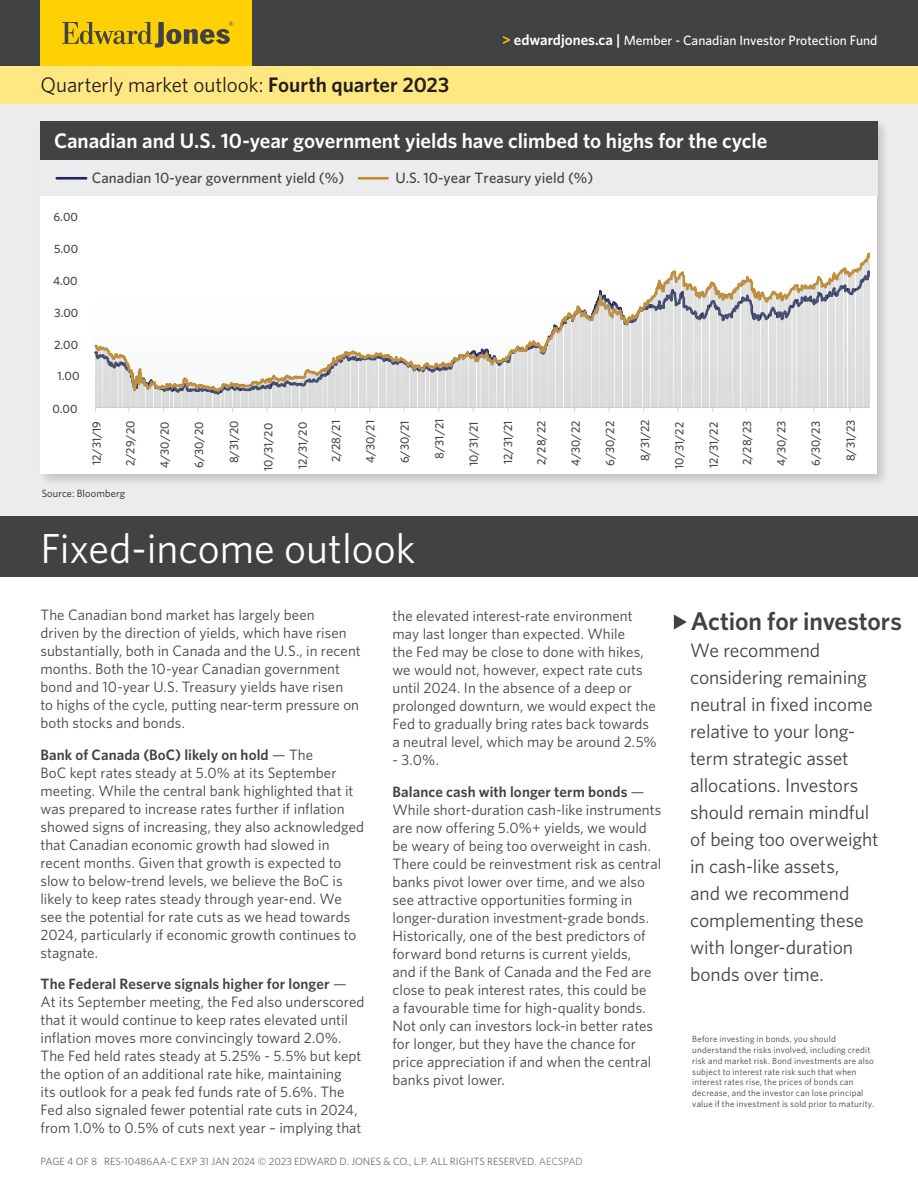
<style>
.page{position:relative;width:918px;height:1188px;background:#fff}
.page>*{position:absolute;margin:0;border:0;box-sizing:border-box;transform-origin:0 0}
.Headlines{font:42px "Whitney";color:#fff}
.Action_for_investors_-_Sub_Heads{font:600 25.5px "Whitney";letter-spacing:-.005em;color:#414243}
.t1{font:600 21px "Whitney";color:#fff}
.t2{font:21px "Whitney";letter-spacing:-.005em;color:#231f20}
.Action_for_Investors_-_Body{font:19.5px/27px "Whitney";letter-spacing:-.005em;color:#414243}
.Body{font:15px/18px "Whitney";letter-spacing:.005em;color:#414243}
.t3{font:500 15px "Whitney";color:#414243}
.t4{font:500 13.5px "Whitney";color:#fff}
.t5{font:500 12px "Whitney";color:#414243}
.t6{font:10.5px "Whitney";color:#6c6d70}
.Disclaimer{font:10.5px "Whitney";letter-spacing:.01em;color:#231f20}
.Action_for_Investors_-_Body-2{font:9px/10.8px "Whitney";letter-spacing:.02em;color:#414243}
.s1{font-weight:600}
.s2{font-weight:600;font-size:15px;color:#fed105}
.s3{font-weight:600;font-size:15px}
.s4{color:#808285}
</style>
<div class="page">
<div style="left:0;top:104px;width:918px;height:473px;background:#ececee"></div>
<div style="left:0;top:516px;width:918px;height:61px;background:#414243"></div>
<div style="left:0;top:66px;width:918px;height:37px;background:#ffe781"></div>
<div style="left:0;top:0;width:918px;height:66px;background:#414243"></div>
<div style="left:40px;top:0;width:212px;height:66px;background:#fed105"></div>
<svg style="left:62px;top:21px;width:172px;height:27px"></svg>
<div style="left:37px;top:118px;width:854px;height:369px;background:#231f20;opacity:.2"></div>
<div style="left:40px;top:122px;width:838px;height:352px;background:#fff"></div>
<div style="left:40px;top:157px;width:838px;height:39px;background:#ececee"></div>
<div style="left:40px;top:122px;width:838px;height:38px;background:#414243"></div>
<svg style="left:94px;top:252px;width:776px;height:160px"></svg>
<svg style="left:95px;top:254px;width:775px;height:153px"></svg>
<hr style="left:57px;top:177px;width:29px;height:3px;background:#1d295b">
<hr style="left:359px;top:177px;width:29px;height:3px;background:#c58a2b">
<svg style="left:674px;top:614px;width:13px;height:16px"></svg>
<h3 class="t2" style="left:40px;top:71px;width:410px">Quarterly market outlook: <span class="s1">Fourth quarter 2023</span></h3>
<p class="t4" style="left:502px;top:31px;width:377px"><span class="s2">&gt;</span> <span class="s3">edwardjones.ca |</span> Member - Canadian Investor Protection Fund</p>
<h3 class="t1" style="left:54px;top:127px;width:715px">Canadian and U.S. 10-year government yields have climbed to highs for the cycle</h3>
<p class="t5" style="left:54px;top:209px;width:26px">6.00</p>
<p class="t5" style="left:54px;top:241px;width:25px">5.00</p>
<p class="t5" style="left:53px;top:272px;width:26px">4.00</p>
<p class="t5" style="left:55px;top:305px;width:25px">3.00</p>
<p class="t5" style="left:54px;top:337px;width:26px">2.00</p>
<p class="t5" style="left:58px;top:368px;width:23px">1.00</p>
<p class="t5" style="left:52px;top:401px;width:27px">0.00</p>
<p class="t3" style="left:92px;top:168px;width:254px">Canadian 10-year government yield (%)</p>
<p class="t3" style="left:395px;top:168px;width:200px">U.S. 10-year Treasury yield (%)</p>
<p class="t5" style="left:89px;top:465px;width:46px;rotate:-90deg">12/31/19</p>
<p class="t5" style="left:122px;top:466px;width:47px;rotate:-90deg">2/29/20</p>
<p class="t5" style="left:157px;top:468px;width:48px;rotate:-90deg">4/30/20</p>
<p class="t5" style="left:191px;top:468px;width:47px;rotate:-90deg">6/30/20</p>
<p class="t5" style="left:226px;top:463px;width:44px;rotate:-90deg">8/31/20</p>
<p class="t5" style="left:260px;top:471px;width:49px;rotate:-90deg">10/31/20</p>
<p class="t5" style="left:295px;top:469px;width:48px;rotate:-90deg">12/31/20</p>
<p class="t5" style="left:328px;top:462px;width:44px;rotate:-90deg">2/28/21</p>
<p class="t5" style="left:362px;top:463px;width:45px;rotate:-90deg">4/30/21</p>
<p class="t5" style="left:397px;top:463px;width:44px;rotate:-90deg">6/30/21</p>
<p class="t5" style="left:432px;top:459px;width:41px;rotate:-90deg">8/31/21</p>
<p class="t5" style="left:466px;top:466px;width:46px;rotate:-90deg">10/31/21</p>
<p class="t5" style="left:500px;top:464px;width:45px;rotate:-90deg">12/31/21</p>
<p class="t5" style="left:533px;top:465px;width:46px;rotate:-90deg">2/28/22</p>
<p class="t5" style="left:568px;top:466px;width:47px;rotate:-90deg">4/30/22</p>
<p class="t5" style="left:602px;top:466px;width:46px;rotate:-90deg">6/30/22</p>
<p class="t5" style="left:637px;top:461px;width:43px;rotate:-90deg">8/31/22</p>
<p class="t5" style="left:671px;top:469px;width:48px;rotate:-90deg">10/31/22</p>
<p class="t5" style="left:706px;top:468px;width:47px;rotate:-90deg">12/31/22</p>
<p class="t5" style="left:739px;top:465px;width:46px;rotate:-90deg">2/28/23</p>
<p class="t5" style="left:773px;top:466px;width:47px;rotate:-90deg">4/30/23</p>
<p class="t5" style="left:808px;top:466px;width:46px;rotate:-90deg">6/30/23</p>
<p class="t5" style="left:843px;top:461px;width:43px;rotate:-90deg">8/31/23</p>
<p class="Disclaimer" style="left:42px;top:486px;width:85px">Source: Bloomberg</p>
<p class="Headlines" style="left:40px;top:520px;width:376px">Fixed-income outlook</p>
<p class="Body" style="left:40px;top:605px;width:322px">The Canadian bond market has largely been<br>driven by the direction of yields, which have risen substantially, both in Canada and the U.S., in recent months. Both the 10-year Canadian government bond and 10-year U.S. Treasury yields have risen<br>to highs of the cycle, putting near-term pressure on both stocks and bonds.</p>
<p class="Body" style="left:40px;top:745px;width:325px"><span class="s1">Bank of Canada (BoC) likely on hold</span> — The<br>BoC kept rates steady at 5.0% at its September meeting. While the central bank highlighted that it was prepared to increase rates further if inflation showed signs of increasing, they also acknowledged that Canadian economic growth had slowed in recent months. Given that growth is expected to slow to below-trend levels, we believe the BoC is likely to keep rates steady through year-end. We see the potential for rate cuts as we head towards 2024, particularly if economic growth continues to stagnate.</p>
<p class="Body" style="left:40px;top:974px;width:326px"><span class="s1">The Federal Reserve signals higher for longer</span> — At its September meeting, the Fed also underscored that it would continue to keep rates elevated until inflation moves more convincingly toward 2.0%.<br>The Fed held rates steady at 5.25% - 5.5% but kept the option of an additional rate hike, maintaining<br>its outlook for a peak fed funds rate of 5.6%. The Fed also signaled fewer potential rate cuts in 2024, from 1.0% to 0.5% of cuts next year – implying that</p>
<p class="Body" style="left:393px;top:607px;width:266px">the elevated interest-rate environment may last longer than expected. While<br>the Fed may be close to done with hikes, we would not, however, expect rate cuts until 2024. In the absence of a deep or prolonged downturn, we would expect the Fed to gradually bring rates back towards a neutral level, which may be around 2.5%</p>
<p class="Body" style="left:393px;top:751px;width:48px">- 3.0%.</p>
<p class="Body" style="left:393px;top:782px;width:270px"><span class="s1">Balance cash with longer term bonds</span> — While short-duration cash-like instruments are now offering 5.0%+ yields, we would be weary of being too overweight in cash.<br>There could be reinvestment risk as central banks pivot lower over time, and we also see attractive opportunities forming in longer-duration investment-grade bonds.<br>Historically, one of the best predictors of forward bond returns is current yields,<br>and if the Bank of Canada and the Fed are close to peak interest rates, this could be<br>a favourable time for high-quality bonds.<br>Not only can investors lock-in better rates for longer, but they have the chance for price appreciation if and when the central banks pivot lower.</p>
<p class="t6" style="left:40px;top:1155px;width:544px">PAGE 4 OF 8 RES-10486AA-C EXP 31 JAN 2024 © 2023 EDWARD D. JONES &amp; CO., L.P. ALL RIGHTS RESERVED. <span class="s4">AECSPAD</span></p>
<p class="Action_for_investors_-_Sub_Heads" style="left:691px;top:604px;width:212px">Action for investors</p>
<p class="Action_for_Investors_-_Body" style="left:690px;top:636px;width:190px">We recommend considering remaining neutral in fixed income relative to your long&shy;term strategic asset allocations. Investors should remain mindful of being too overweight in cash-like assets,<br>and we recommend complementing these with longer-duration bonds over time.</p>
<p class="Action_for_Investors_-_Body-2" style="left:692px;top:1033px;width:183px">Before investing in bonds, you should understand the risks involved, including credit risk and market risk. Bond investments are also subject to interest rate risk such that when interest rates rise, the prices of bonds can decrease, and the investor can lose principal value if the investment is sold prior to maturity.</p>
</div>
